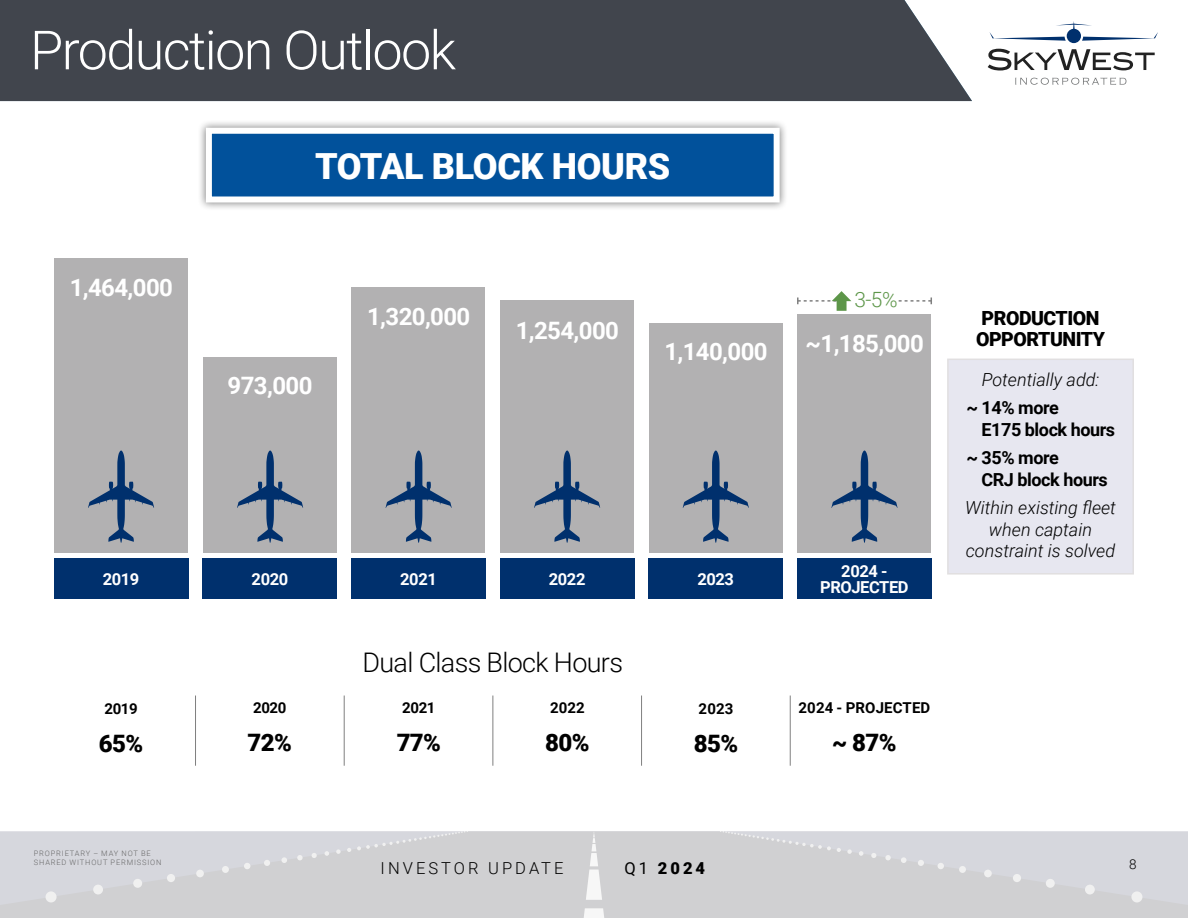
<style>
.page{position:relative;width:1188px;height:918px;background:#fff}
.page>*{position:absolute;margin:0;border:0;box-sizing:border-box;transform-origin:0 0}
.t1{font:300 54px "Roboto";letter-spacing:-.03em;color:#fff}
.t2{font:900 36px "Roboto";letter-spacing:-.01em;color:#fff}
.t3{font:300 27px "Roboto";letter-spacing:-.025em;color:#000}
._03_-_Strategic_Plan_SubText{font:700 24px "Roboto";letter-spacing:-.025em;color:#fff}
.t4{font:900 24px "Roboto";letter-spacing:-.025em;color:#000}
._03_-_Strategic_Plan_SubText-2{font:300 21px "Roboto";color:#5d9649}
.t5{font:900 19.5px/21px "Roboto";letter-spacing:-.025em;color:#000}
.t6{font:italic 300 18px/21.6px "Roboto";color:#000;text-align:center}
.t7{font:700 18px/21.6px "Roboto";letter-spacing:-.025em;color:#000}
._03_-_Strategic_Plan_SubText-3{font:700 16.5px/16.5px "Roboto";letter-spacing:-.025em;color:#fff;text-align:center}
.t8{font:300 16.5px "Roboto";letter-spacing:.185em;color:#000}
.t9{font:900 16.5px "Roboto";color:#000}
.t10{font:16.5px "Roboto";color:#000}
.t11{font:700 15px "Roboto";letter-spacing:.01em;color:#000}
.t12{font:300 13.5px "Roboto";color:#000}
.t13{font:300 7.5px/9px "Roboto";letter-spacing:.11em;color:#666}
</style>
<div class="page">
<div style="left:798px;top:314px;width:133px;height:238px;background:#b2b1b2"></div>
<div style="left:649px;top:323px;width:134px;height:229px;background:#b2b1b2"></div>
<div style="left:500px;top:300px;width:134px;height:252px;background:#b2b1b2"></div>
<div style="left:351px;top:287px;width:134px;height:265px;background:#b2b1b2"></div>
<div style="left:203px;top:357px;width:134px;height:195px;background:#b2b1b2"></div>
<div style="left:54px;top:258px;width:134px;height:294px;background:#b2b1b2"></div>
<hr style="left:195px;top:696px;width:1px;height:70px;background:#808080">
<hr style="left:493px;top:696px;width:1px;height:70px;background:#808080">
<hr style="left:344px;top:696px;width:1px;height:70px;background:#808080">
<hr style="left:641px;top:696px;width:1px;height:70px;background:#808080">
<div style="left:54px;top:558px;width:134px;height:41px;background:#00306d"></div>
<hr style="left:790px;top:696px;width:1px;height:70px;background:#808080">
<div style="left:198px;top:120px;width:590px;height:91px;background:#000;opacity:.5"></div>
<div style="left:206px;top:128px;width:574px;height:74px;background:#01519b;border:6px solid #fff"></div>
<div style="left:203px;top:558px;width:134px;height:41px;background:#00306d"></div>
<svg style="left:237px;top:451px;width:66px;height:92px"></svg>
<div style="left:351px;top:558px;width:135px;height:41px;background:#00306d"></div>
<div style="left:649px;top:558px;width:134px;height:41px;background:#00306d"></div>
<svg style="left:683px;top:451px;width:66px;height:92px"></svg>
<div style="left:500px;top:558px;width:134px;height:41px;background:#00306d"></div>
<div style="left:797px;top:558px;width:135px;height:41px;background:#00306d"></div>
<svg style="left:832px;top:451px;width:65px;height:92px"></svg>
<svg style="left:797px;top:291px;width:135px;height:20px"></svg>
<svg style="left:88px;top:451px;width:66px;height:92px"></svg>
<svg style="left:534px;top:451px;width:66px;height:92px"></svg>
<svg style="left:386px;top:451px;width:66px;height:92px"></svg>
<div style="left:947px;top:359px;width:187px;height:216px;background:#e7e7f0;border:2px solid #e1dfe0"></div>
<svg style="left:0;top:832px;width:1188px;height:86px;background:#d1d2d5"></svg>
<svg style="left:581px;top:908px;width:26px;height:10px"></svg>
<svg style="left:586px;top:832px;width:16px;height:68px"></svg>
<div style="left:46px;top:891px;width:11px;height:11px;background:#f0f0f0;border-radius:50%"></div>
<div style="left:93px;top:885px;width:10px;height:9px;background:#f0f0f0;border-radius:50%"></div>
<div style="left:133px;top:879px;width:9px;height:9px;background:#f0f0f0;border-radius:50%"></div>
<div style="left:167px;top:874px;width:8px;height:8px;background:#f0f0f0;border-radius:50%"></div>
<div style="left:196px;top:870px;width:8px;height:7px;background:#f0f0f0;border-radius:50%"></div>
<div style="left:222px;top:866px;width:7px;height:7px;background:#f0f0f0;border-radius:50%"></div>
<svg style="left:244px;top:863px;width:6px;height:6px"></svg>
<svg style="left:264px;top:860px;width:6px;height:6px"></svg>
<svg style="left:281px;top:857px;width:6px;height:6px"></svg>
<svg style="left:297px;top:855px;width:6px;height:5px"></svg>
<svg style="left:312px;top:853px;width:5px;height:5px"></svg>
<svg style="left:325px;top:851px;width:4px;height:5px"></svg>
<svg style="left:336px;top:849px;width:5px;height:5px"></svg>
<svg style="left:347px;top:848px;width:4px;height:4px"></svg>
<svg style="left:357px;top:832px;width:111px;height:18px;background:#d4d4d8"></svg>
<div style="left:1131px;top:891px;width:11px;height:11px;background:#f0f0f0;border-radius:50%"></div>
<div style="left:1085px;top:885px;width:10px;height:9px;background:#f0f0f0;border-radius:50%"></div>
<div style="left:1046px;top:879px;width:9px;height:9px;background:#f0f0f0;border-radius:50%"></div>
<div style="left:1013px;top:874px;width:8px;height:8px;background:#f0f0f0;border-radius:50%"></div>
<div style="left:984px;top:870px;width:8px;height:7px;background:#f0f0f0;border-radius:50%"></div>
<div style="left:959px;top:866px;width:7px;height:7px;background:#f0f0f0;border-radius:50%"></div>
<svg style="left:938px;top:863px;width:6px;height:6px"></svg>
<svg style="left:918px;top:860px;width:6px;height:6px"></svg>
<svg style="left:901px;top:857px;width:6px;height:6px"></svg>
<svg style="left:885px;top:855px;width:6px;height:5px"></svg>
<svg style="left:871px;top:853px;width:5px;height:5px"></svg>
<svg style="left:859px;top:851px;width:4px;height:5px"></svg>
<svg style="left:847px;top:849px;width:5px;height:5px"></svg>
<svg style="left:837px;top:848px;width:4px;height:4px"></svg>
<svg style="left:720px;top:832px;width:111px;height:18px;background:#d4d4d8"></svg>
<svg style="left:1015px;top:77px;width:111px;height:8px"></svg>
<svg style="left:988px;top:49px;width:167px;height:22px"></svg>
<svg style="left:990px;top:21px;width:168px;height:22px"></svg>
<div style="left:0;top:0;width:972px;height:101px;background:#41454d"></div>
<p class="t1" style="left:30px;top:12px;width:428px">Production Outlook</p>
<p class="_03_-_Strategic_Plan_SubText" style="left:70px;top:270px;width:105px">1,464,000</p>
<p class="_03_-_Strategic_Plan_SubText-3" style="left:103px;top:570px;width:38px">2019</p>
<p class="t11" style="left:104px;top:699px;width:35px">2019</p>
<p class="t4" style="left:99px;top:727px;width:46px">65%</p>
<p class="t13" style="left:34px;top:849px;width:129px">PROPRIETARY – MAY NOT BE<br>SHARED WITHOUT PERMISSION</p>
<p class="t2" style="left:315px;top:141px;width:357px">TOTAL BLOCK HOURS</p>
<p class="_03_-_Strategic_Plan_SubText" style="left:367px;top:299px;width:105px">1,320,000</p>
<p class="_03_-_Strategic_Plan_SubText" style="left:516px;top:314px;width:105px">1,254,000</p>
<p class="_03_-_Strategic_Plan_SubText" style="left:664px;top:335px;width:105px">1,140,000</p>
<p class="_03_-_Strategic_Plan_SubText-2" style="left:854px;top:285px;width:45px">3-5%</p>
<p class="_03_-_Strategic_Plan_SubText" style="left:806px;top:327px;width:120px">~1,185,000</p>
<p class="t5" style="left:976px;top:307px;width:130px">PRODUCTION<br>OPPORTUNITY</p>
<p class="_03_-_Strategic_Plan_SubText" style="left:228px;top:369px;width:86px">973,000</p>
<p class="t6" style="left:982px;top:368px;width:119px">Potentially add:</p>
<p class="t7" style="left:982px;top:396px;width:135px;text-indent:-15px">~ 14% more<br>E175 block hours</p>
<p class="t7" style="left:982px;top:446px;width:128px;text-indent:-15px">~ 35% more<br>CRJ block hours</p>
<p class="t6" style="left:965px;top:496px;width:152px">Within existing fleet when captain constraint is solved</p>
<p class="_03_-_Strategic_Plan_SubText-3" style="left:252px;top:570px;width:38px">2020</p>
<p class="_03_-_Strategic_Plan_SubText-3" style="left:400px;top:570px;width:38px">2021</p>
<p class="_03_-_Strategic_Plan_SubText-3" style="left:697px;top:570px;width:38px">2023</p>
<p class="_03_-_Strategic_Plan_SubText-3" style="left:549px;top:570px;width:38px">2022</p>
<p class="_03_-_Strategic_Plan_SubText-3" style="left:820px;top:562px;width:90px">2024 -<br>PROJECTED</p>
<p class="t3" style="left:362px;top:643px;width:262px">Dual Class Block Hours</p>
<p class="t11" style="left:253px;top:697px;width:35px">2020</p>
<p class="t4" style="left:248px;top:725px;width:46px">72%</p>
<p class="t11" style="left:402px;top:697px;width:35px">2021</p>
<p class="t4" style="left:397px;top:725px;width:46px">77%</p>
<p class="t11" style="left:550px;top:697px;width:36px">2022</p>
<p class="t4" style="left:545px;top:725px;width:46px">80%</p>
<p class="t11" style="left:699px;top:699px;width:36px">2023</p>
<p class="t4" style="left:694px;top:727px;width:46px">85%</p>
<p class="t11" style="left:799px;top:697px;width:133px">2024 - PROJECTED</p>
<p class="t4" style="left:832px;top:725px;width:66px">~ 87%</p>
<p class="t10" style="left:625px;top:857px;width:25px">Q1</p>
<p class="t12" style="left:1129px;top:854px;width:9px">8</p>
<p class="t8" style="left:381px;top:857px;width:185px">INVESTOR UPDATE</p>
<p class="t9" style="left:658px;top:857px;width:49px">2024</p>
</div>
